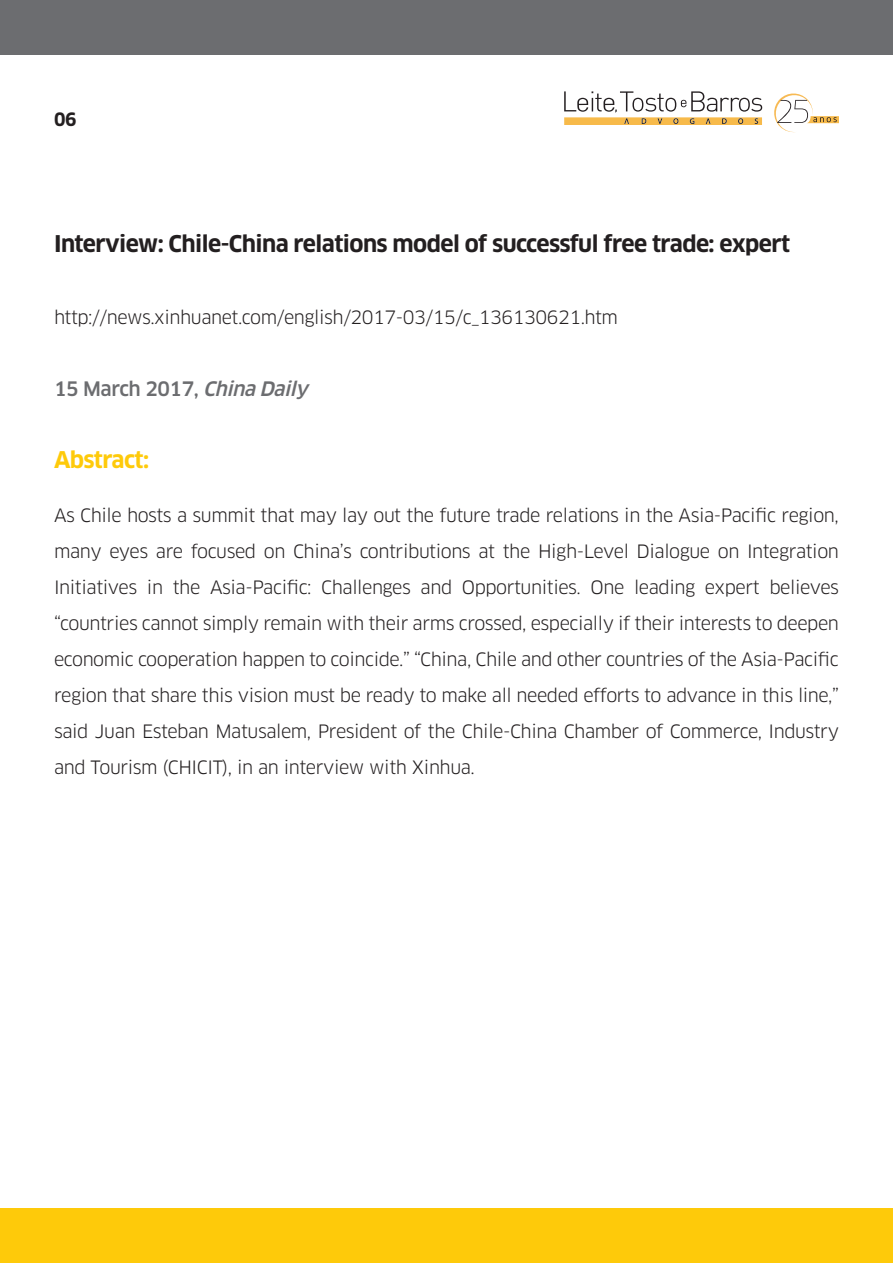
<style>
.page{position:relative;width:893px;height:1263px;background:#fff}
.page>*{position:absolute;margin:0;border:0;box-sizing:border-box;transform-origin:0 0}
.t1{font:700 22.5px "Clan OT";letter-spacing:-.025em;color:#231f20}
.t2{font:700 22.5px "Clan OT";letter-spacing:-.025em;color:#feca0a}
.t3{font:500 19.5px "Clan OT";letter-spacing:-.025em;color:#6c6d70}
.t4{font:18px/36px "Clan OT";letter-spacing:-.025em;color:#231f20;text-align:justify}
.t5{font:700 18px "Clan OT";color:#231f20}
.s1{font-style:italic}
</style>
<div class="page">
<div style="left:0;top:1209px;width:893px;height:54px;background:#feca0a"></div>
<svg style="left:774px;top:93px;width:65px;height:40px"></svg>
<svg style="left:564px;top:91px;width:198px;height:34px"></svg>
<div style="left:0;top:0;width:893px;height:54px;background:#6c6d70"></div>
<p class="t5" style="left:54px;top:109px;width:24px">06</p>
<p class="t1" style="left:54px;top:231px;width:738px">Interview: Chile-China relations model of successful free trade: expert</p>
<p class="t4" style="left:54px;top:299px;width:565px">http://news.xinhuanet.com/english/2017-03/15/c_136130621.htm</p>
<p class="t3" style="left:54px;top:377px;width:261px">15 March 2017, <span class="s1">ChinaDaily</span></p>
<p class="t2" style="left:54px;top:447px;width:97px">Abstract:</p>
<p class="t4" style="left:54px;top:497px;width:787px">As Chile hosts a summit that may lay out the future trade relations in the Asia-Pacific region, many eyes are focused on China’s contributions at the High-Level Dialogue on Integration Initiatives in the Asia-Pacific: Challenges and Opportunities. One leading expert believes “countries cannot simply remain with their arms crossed, especially if their interests to deepen economic cooperation happen to coincide.” “China, Chile and other countries of the Asia-Pacific region that share this vision must be ready to make all needed efforts to advance in this line,” said Juan Esteban Matusalem, President of the Chile-China Chamber of Commerce, Industry and Tourism (CHICIT), in an interview with Xinhua.</p>
</div>
